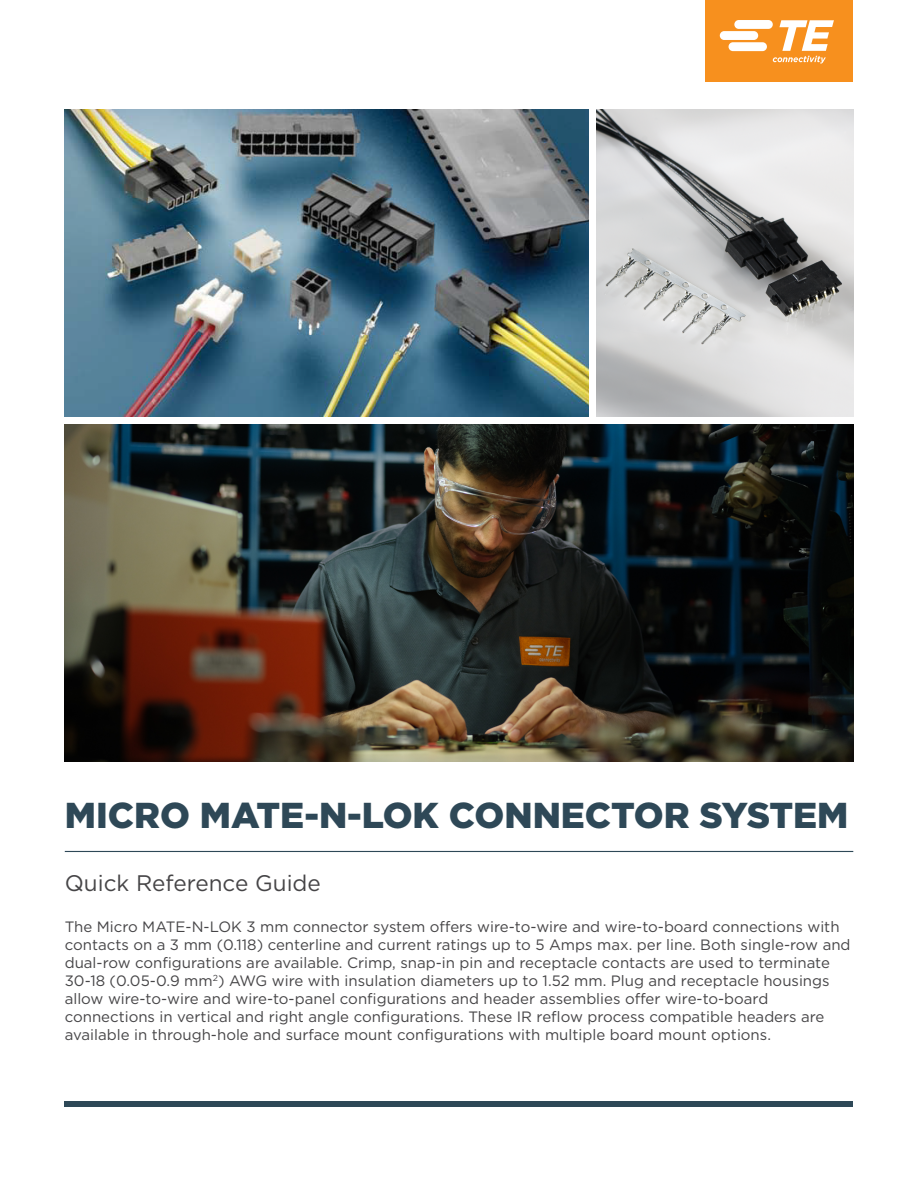
<style>
.page{position:relative;width:918px;height:1188px;background:#fff}
.page>*{position:absolute;margin:0;border:0;box-sizing:border-box;transform-origin:0 0}
.t1{font:900 36px "Gotham";color:#2e4857}
.t2{font:22.5px "Gotham";color:#464547}
.t3{font:15px/18px "Gotham";color:#464547}
</style>
<div class="page">
<img style="left:596px;top:109px;width:257px;height:308px">
<img style="left:65px;top:424px;width:788px;height:338px">
<img style="left:65px;top:109px;width:523px;height:308px">
<div style="left:65px;top:1101px;width:788px;height:6px;background:#2e4857"></div>
<div style="left:705px;top:0;width:148px;height:82px;background:#f7901e"></div>
<svg style="left:720px;top:20px;width:114px;height:44px"></svg>
<hr style="left:65px;top:851px;width:788px;height:1px;background:#2e4857">
<h1 class="t1" style="left:65px;top:790px;width:785px">MICRO MATE-N-LOK CONNECTOR SYSTEM</h1>
<h2 class="t2" style="left:65px;top:869px;width:258px">Quick Reference Guide</h2>
<p class="t3" style="left:65px;top:918px;width:787px">The Micro MATE-N-LOK 3 mm connector system offers wire-to-wire and wire-to-board connections with contacts on a 3 mm (0.118) centerline and current ratings up to 5 Amps max. per line. Both single-row and dual-row configurations are available. Crimp, snap-in pin and receptacle contacts are used to terminate 30-18 (0.05-0.9 mm<sup>2</sup>) AWG wire with insulation diameters up to 1.52 mm. Plug and receptacle housings allow wire-to-wire and wire-to-panel configurations and header assemblies offer wire-to-board connections in vertical and right angle configurations. These IR reflow process compatible headers are available in through-hole and surface mount configurations with multiple board mount options.</p>
</div>
